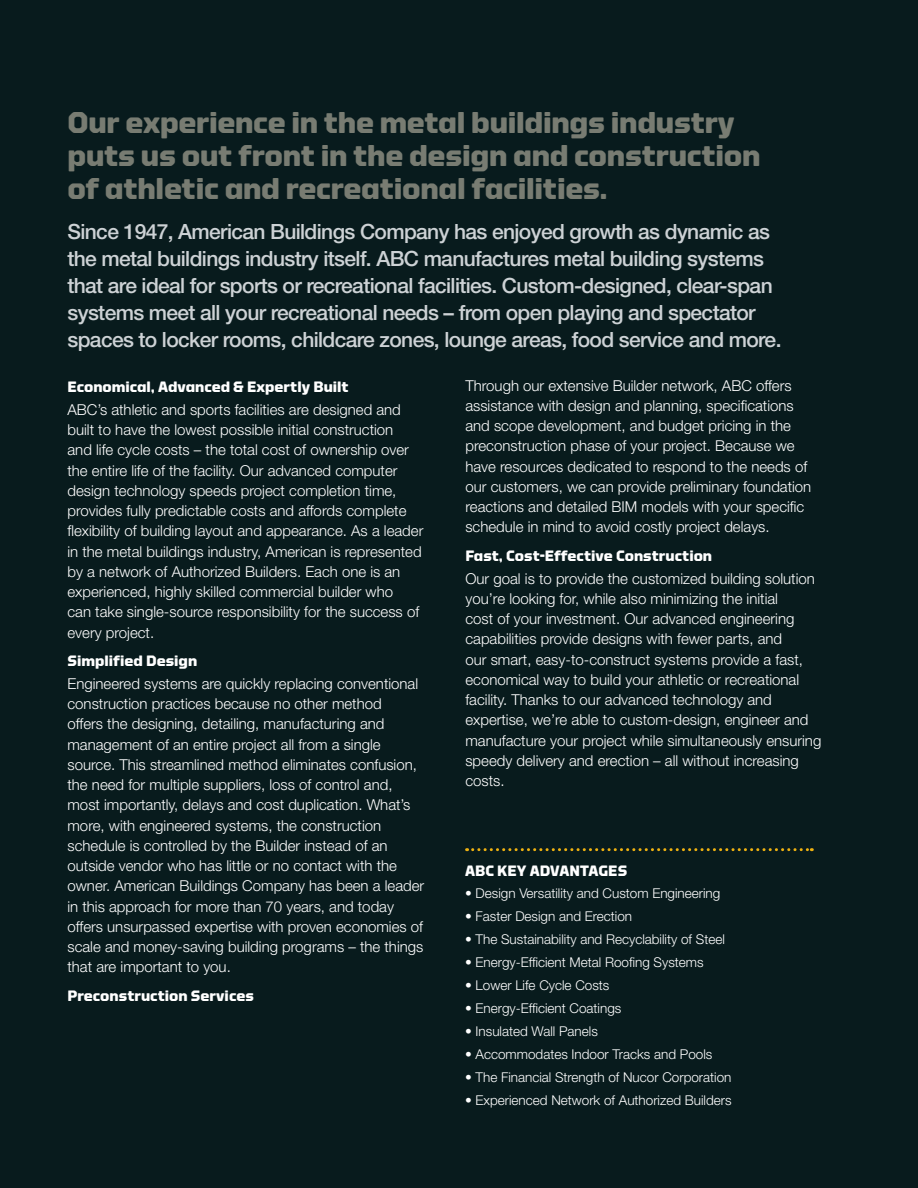
<style>
.page{position:relative;width:918px;height:1188px;background:#081b1d}
.page>*{position:absolute;margin:0;border:0;box-sizing:border-box;transform-origin:0 0}
.lg_page_header{font:700 30px/33px "Torque";letter-spacing:-.01em;color:#787c72}
.t1{font:500 21px/27px "Helvetica Neue LT Std";letter-spacing:-.03em;color:#cdd2d5}
.body_copy_white{font:300 15px/20.2px "Helvetica Neue LT Std";color:#fff}
.sm_page_subhead_whit{font:700 15px "Torque";color:#fff}
.t2{font:300 13.5px "Helvetica Neue LT Std";color:#fff}
</style>
<div class="page">
<svg style="left:467px;top:848px;width:345px;height:3px"></svg>
<p class="lg_page_header" style="left:67px;top:105px;width:695px">Our experience in the metal buildings industry puts us out front in the design and construction of athletic and recreational facilities.</p>
<p class="t1" style="left:68px;top:218px;width:716px">Since 1947, American Buildings Company has enjoyed growth as dynamic as the metal buildings industry itself. ABC manufactures metal building systems that are ideal for sports or recreational facilities. Custom-designed, clear-span systems meet all your recreational needs – from open playing and spectator spaces to locker rooms, childcare zones, lounge areas, food service and more.</p>
<p class="body_copy_white" style="left:465px;top:375px;width:347px">Through our extensive Builder network, ABC offers assistance with design and planning, specifications and scope development, and budget pricing in the preconstruction phase of your project. Because we have resources dedicated to respond to the needs of our customers, we can provide preliminary foundation reactions and detailed BIM models with your specific schedule in mind to avoid costly project delays.</p>
<p class="sm_page_subhead_whit" style="left:465px;top:547px;width:248px">Fast, Cost-Effective Construction</p>
<p class="body_copy_white" style="left:465px;top:568px;width:357px">Our goal is to provide the customized building solution you’re looking for, while also minimizing the initial<br>cost of your investment. Our advanced engineering capabilities provide designs with fewer parts, and<br>our smart, easy-to-construct systems provide a fast, economical way to build your athletic or recreational facility. Thanks to our advanced technology and expertise, we’re able to custom-design, engineer and manufacture your project while simultaneously ensuring speedy delivery and erection – all without increasing costs.</p>
<p class="sm_page_subhead_whit" style="left:68px;top:379px;width:283px">Economical, Advanced &amp; Expertly Built</p>
<p class="body_copy_white" style="left:68px;top:399px;width:357px">ABC’s athletic and sports facilities are designed and built to have the lowest possible initial construction<br>and life cycle costs – the total cost of ownership over the entire life of the facility. Our advanced computer design technology speeds project completion time, provides fully predictable costs and affords complete flexibility of building layout and appearance. As a leader in the metal buildings industry, American is represented by a network of Authorized Builders. Each one is an experienced, highly skilled commercial builder who<br>can take single-source responsibility for the success of every project.</p>
<p class="sm_page_subhead_whit" style="left:68px;top:652px;width:131px">Simplified Design</p>
<p class="body_copy_white" style="left:68px;top:673px;width:358px">Engineered systems are quickly replacing conventional construction practices because no other method<br>offers the designing, detailing, manufacturing and management of an entire project all from a single source. This streamlined method eliminates confusion, the need for multiple suppliers, loss of control and, most importantly, delays and cost duplication. What’s more, with engineered systems, the construction schedule is controlled by the Builder instead of an outside vendor who has little or no contact with the owner. American Buildings Company has been a leader in this approach for more than 70 years, and today offers unsurpassed expertise with proven economies of scale and money-saving building programs – the things that are important to you.</p>
<p class="sm_page_subhead_whit" style="left:68px;top:987px;width:188px">Preconstruction Services</p>
<p class="sm_page_subhead_whit" style="left:465px;top:863px;width:164px">ABC KEY ADVANTAGES</p>
<p class="t2" style="left:465px;top:885px;width:257px">• Design Versatility and Custom Engineering</p>
<p class="t2" style="left:465px;top:908px;width:169px">• Faster Design and Erection</p>
<p class="t2" style="left:465px;top:931px;width:261px">• The Sustainability and Recyclability of Steel</p>
<p class="t2" style="left:465px;top:954px;width:240px">• Energy-Efficient Metal Roofing Systems</p>
<p class="t2" style="left:465px;top:977px;width:146px">• Lower Life Cycle Costs</p>
<p class="t2" style="left:465px;top:1000px;width:158px">• Energy-Efficient Coatings</p>
<p class="t2" style="left:465px;top:1023px;width:134px">• Insulated Wall Panels</p>
<p class="t2" style="left:465px;top:1046px;width:249px">• Accommodates Indoor Tracks and Pools</p>
<p class="t2" style="left:465px;top:1069px;width:268px">• The Financial Strength of Nucor Corporation</p>
<p class="t2" style="left:465px;top:1092px;width:268px">• Experienced Network of Authorized Builders</p>
</div>
